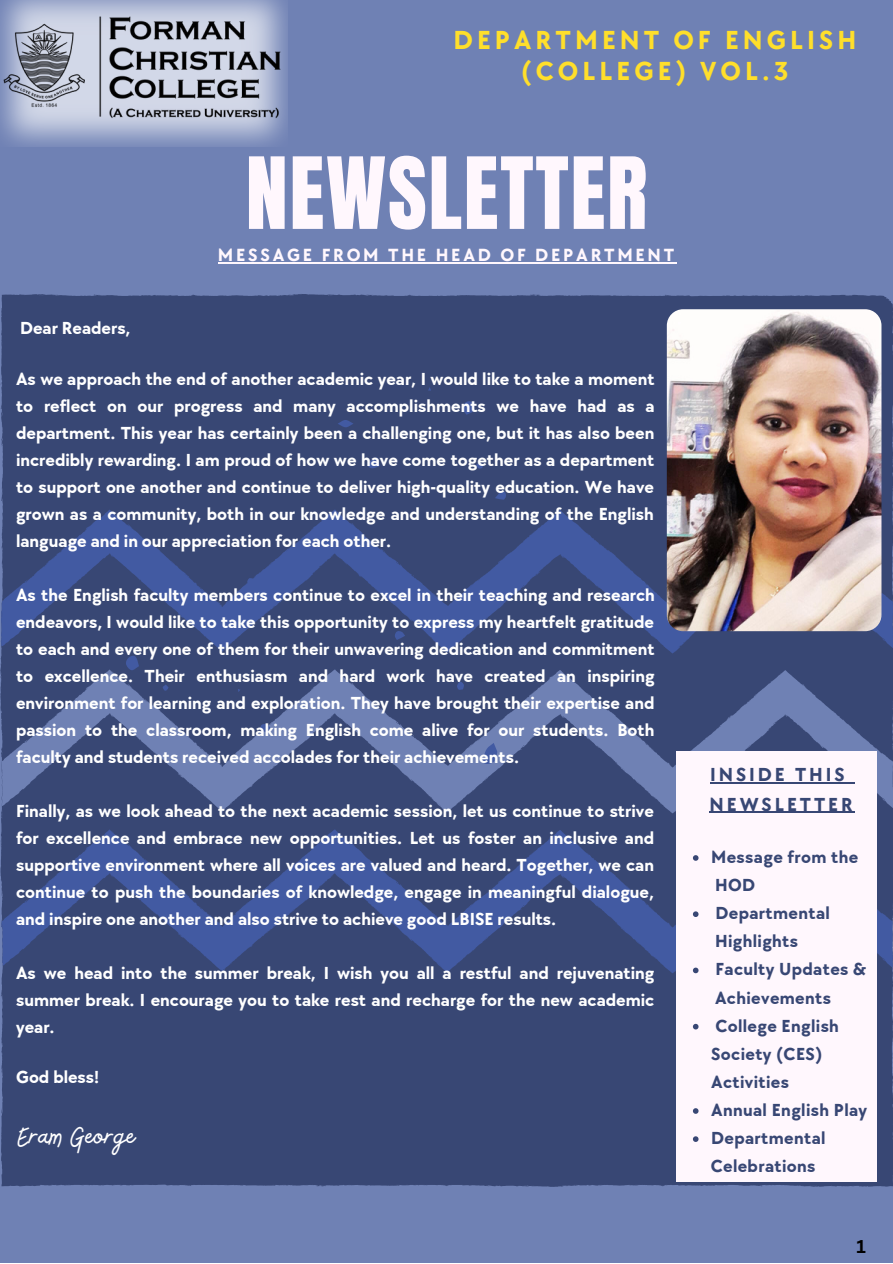
<style>
.page{position:relative;width:893px;height:1264px;background:#fff}
.page>*{position:absolute;margin:0;border:0;box-sizing:border-box;transform-origin:0 0}
.t1{font:84.45px "Anton";letter-spacing:.02em;color:#fff7fd}
.t2{font:31.5px "Bellaboo";color:#fff}
.t3{font:700 27px/31.5px "TT Chocolates";letter-spacing:.15em;color:#ffdf2b;text-align:center}
.t4{font:700 19.5px "TT Chocolates";letter-spacing:.15em;color:#384774}
.t5{font:700 18.15px "TT Chocolates";letter-spacing:.15em;color:#fff7fd}
.t6{font:700 18px/27px "TT Chocolates";color:#fff;text-align:justify}
.t7{font:700 18px/28px "TT Chocolates";letter-spacing:.02em;color:#384774}
.t8{font:700 18px "Canva Sans";color:#000}
</style>
<div class="page">
<div style="left:0;top:0;width:892px;height:1262px;background:#6f81b4"></div>
<div style="left:0;top:294px;width:892px;height:892px;background:#384774"></div>
<svg style="left:1px;top:387px;width:891px;height:586px;background:#3e4e80"></svg>
<img style="left:0;top:0;width:287px;height:147px">
<img style="left:0;top:14px;width:288px;height:106px">
<img style="left:666px;top:309px;width:215px;height:322px;border-radius:16px">
<div style="left:676px;top:751px;width:200px;height:430px;background:#fff7fd"></div>
<hr style="left:218px;top:262px;width:170px;height:2px;background:#fff7fd">
<hr style="left:388px;top:262px;width:289px;height:2px;background:#fff7fd">
<svg style="left:693px;top:855px;width:5px;height:5px"></svg>
<svg style="left:692px;top:911px;width:6px;height:6px"></svg>
<svg style="left:692px;top:967px;width:6px;height:6px"></svg>
<svg style="left:692px;top:1023px;width:6px;height:6px"></svg>
<svg style="left:693px;top:1108px;width:5px;height:5px"></svg>
<svg style="left:692px;top:1136px;width:6px;height:5px"></svg>
<hr style="left:710px;top:782px;width:137px;height:1px;background:#384774">
<hr style="left:709px;top:811px;width:146px;height:2px;background:#384774">
<p class="t3" style="left:453px;top:25px;width:404px">DEPARTMENT OF ENGLISH (COLLEGE) VOL.3</p>
<p class="t1" style="left:246px;top:133px;width:403px">NEWSLETTER</p>
<p class="t5" style="left:218px;top:245px;width:458px">MESSAGE FROM THE HEAD OF DEPARTMENT</p>
<p class="t6" style="left:20px;top:315px;width:112px">Dear Readers,</p>
<p class="t6" style="left:16px;top:366px;width:640px">As we approach the end of another academic year, I would like to take a moment to reflect on our progress and many accomplishments we have had as a department. This year has certainly been a challenging one, but it has also been incredibly rewarding. I am proud of how we have come together as a department to support one another and continue to deliver high-quality education. We have grown as a community, both in our knowledge and understanding of the English language and in our appreciation for each other.</p>
<p class="t6" style="left:16px;top:582px;width:640px">As the English faculty members continue to excel in their teaching and research endeavors, I would like to take this opportunity to express my heartfelt gratitude to each and every one of them for their unwavering dedication and commitment to excellence. Their enthusiasm and hard work have created an inspiring environment for learning and exploration. They have brought their expertise and passion to the classroom, making English come alive for our students. Both faculty and students received accolades for their achievements.</p>
<p class="t6" style="left:16px;top:797px;width:639px">Finally, as we look ahead to the next academic session, let us continue to strive for excellence and embrace new opportunities. Let us foster an inclusive and supportive environment where all voices are valued and heard. Together, we can continue to push the boundaries of knowledge, engage in meaningful dialogue, and inspire one another and also strive to achieve good LBISE results.</p>
<p class="t6" style="left:16px;top:959px;width:639px">As we head into the summer break, I wish you all a restful and rejuvenating summer break. I encourage you to take rest and recharge for the new academic year.</p>
<p class="t6" style="left:16px;top:1064px;width:85px">God bless!</p>
<p class="t2" style="left:16px;top:1115px;width:120px">Eram George</p>
<p class="t4" style="left:710px;top:763px;width:136px">INSIDE THIS</p>
<p class="t4" style="left:709px;top:793px;width:144px">NEWSLETTER</p>
<p class="t7" style="left:711px;top:843px;width:149px">Message from the</p>
<p class="t7" style="left:715px;top:899px;width:116px">Departmental</p>
<p class="t7" style="left:715px;top:956px;width:152px">Faculty Updates &amp;</p>
<p class="t7" style="left:711px;top:1012px;width:129px">College English<br>Society (CES)<br>Activities</p>
<p class="t7" style="left:711px;top:1096px;width:158px">Annual English Play</p>
<p class="t7" style="left:711px;top:1124px;width:116px">Departmental</p>
<p class="t7" style="left:715px;top:871px;width:42px">HOD</p>
<p class="t7" style="left:715px;top:927px;width:85px">Highlights</p>
<p class="t7" style="left:715px;top:984px;width:117px">Achievements</p>
<p class="t7" style="left:710px;top:1152px;width:106px">Celebrations</p>
<p class="t8" style="left:856px;top:1233px;width:11px">1</p>
</div>
